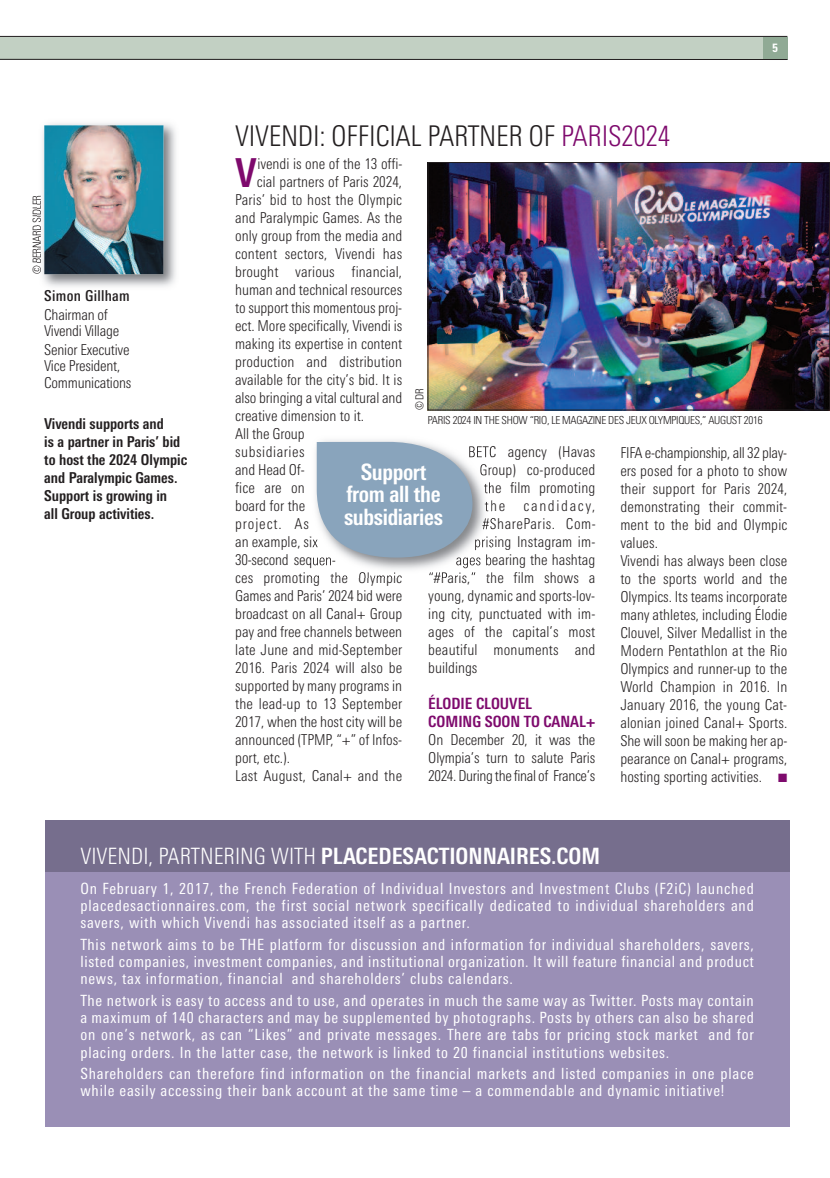
<style>
.page{position:relative;width:830px;height:1178px;background:#fff}
.page>*{position:absolute;margin:0;border:0;box-sizing:border-box;transform-origin:0 0}
.t1{font:700 condensed 39.9px "LT Univers";color:#7e0a6d}
.t2{font:300 condensed 28.5px "LT Univers";letter-spacing:-.01em;color:#231f20}
.t3{font:700 condensed 22.5px/22.5px "LT Univers";letter-spacing:-.015em;color:#fff;text-align:center}
.t4{font:condensed 15.45px/17.2px "LT Univers";letter-spacing:.05em;color:#fff;text-align:justify}
.t5{font:700 condensed 15.45px/18px "LT Univers";color:#7e0a6d}
.t6{font:300 condensed 15px/18px "LT Univers";color:#231f20}
.t7{font:700 condensed 15px/18px "LT Univers";color:#231f20}
.t8{font:300 condensed 15px "LT Univers";letter-spacing:.035em;color:#231f20}
.t9{font:300 condensed 15px "LT Univers";letter-spacing:.11em;color:#231f20}
.t10{font:500 condensed 15px "LT Univers";letter-spacing:.02em;color:#231f20}
.t11{font:300 condensed 15px "LT Univers";letter-spacing:.06em;color:#231f20}
.t12{font:700 condensed 12px "Univers";color:#fff}
.t13{font:300 condensed 11.1px "Univers";letter-spacing:-.025em;color:#231f20}
.s1{color:#7e0a6d}
.s2{font-weight:300}
</style>
<div class="page">
<div style="left:0;top:36px;width:787px;height:24px;background:#c2d0c3"></div>
<div style="left:762px;top:37px;width:25px;height:23px;background:#90aa95"></div>
<hr style="left:0;top:36px;width:787px;height:1px;background:#231f20">
<hr style="left:0;top:59px;width:787px;height:1px;background:#231f20">
<img style="left:429px;top:164px;width:398px;height:244px">
<div style="left:427px;top:162px;width:402px;height:248px;border:1px solid #231f20"></div>
<img style="left:38px;top:123px;width:138px;height:164px">
<img style="left:37px;top:196px;width:4px;height:78px">
<img style="left:44px;top:125px;width:119px;height:149px">
<div style="left:45px;top:820px;width:744px;height:307px;background:#9a8fb6"></div>
<div style="left:45px;top:821px;width:744px;height:51px;background:#766e8d"></div>
<img style="left:310px;top:440px;width:177px;height:137px">
<img style="left:310px;top:572px;width:24px;height:5px">
<img style="left:473px;top:446px;width:18px;height:13px">
<svg style="left:480px;top:464px;width:11px;height:65px"></svg>
<img style="left:475px;top:536px;width:16px;height:14px">
<img style="left:473px;top:554px;width:18px;height:14px">
<img style="left:429px;top:572px;width:61px;height:5px">
<svg style="left:310px;top:442px;width:163px;height:126px;background:#9eb2c4"></svg>
<p class="t13" style="left:33px;top:274px;width:80px;rotate:-90deg">© BERNARD S DI LER</p>
<p class="t10" style="left:44px;top:290px;width:87px">Simon Gillham</p>
<p class="t6" style="left:44px;top:308px;width:76px;line-height:16.5px">Chairman of<br>Vivendi Village</p>
<p class="t6" style="left:44px;top:343px;width:89px;line-height:16.5px">Senior Executive<br>Vice President,<br>Communications</p>
<p class="t7" style="left:44px;top:416px;width:144px">Vivendi supports and<br>is a partner in Paris’ bid to host the 2024 Olympic and Paralympic Games.<br>Support is growing in<br>all Group activities.</p>
<h2 class="t2" style="left:235px;top:125px;width:436px">VIVENDI: OFFICIAL PARTNER OF <span class="s1">PARIS2024</span></h2>
<p class="t12" style="left:772px;top:43px;width:7px">5</p>
<h1 class="t1" style="left:235px;top:158px;width:23px">V</h1>
<p class="t6" style="left:257px;top:156px;width:147px">ivendi is one of the 13 offi-</p>
<p class="t6" style="left:257px;top:174px;width:147px">cial partners of Paris 2024,</p>
<p class="t6" style="left:235px;top:192px;width:168px">Paris’ bid to host the Olympic</p>
<p class="t6" style="left:235px;top:210px;width:168px">and Paralympic Games. As the</p>
<p class="t6" style="left:235px;top:228px;width:168px">only group from the media and</p>
<p class="t6" style="left:235px;top:246px;width:168px">content sectors, Vivendi has</p>
<p class="t6" style="left:235px;top:264px;width:168px">brought various financial,</p>
<p class="t6" style="left:235px;top:282px;width:168px">human and technical resources</p>
<p class="t6" style="left:235px;top:300px;width:168px">to support this momentous proj-</p>
<p class="t6" style="left:235px;top:318px;width:168px">ect. More specifically, Vivendi is</p>
<p class="t6" style="left:235px;top:336px;width:168px">making its expertise in content</p>
<p class="t6" style="left:235px;top:354px;width:168px">production and distribution</p>
<p class="t6" style="left:235px;top:372px;width:168px">available for the city’s bid. It is</p>
<p class="t6" style="left:235px;top:390px;width:168px">also bringing a vital cultural and</p>
<p class="t6" style="left:235px;top:408px;width:130px">creative dimension to it.</p>
<p class="t6" style="left:235px;top:426px;width:71px">All the Group</p>
<p class="t8" style="left:235px;top:446px;width:71px">subsidiaries</p>
<p class="t6" style="left:235px;top:462px;width:71px">and Head Of-</p>
<p class="t6" style="left:235px;top:480px;width:71px">fice are on</p>
<p class="t6" style="left:235px;top:498px;width:72px">board for the</p>
<p class="t11" style="left:235px;top:518px;width:75px">project. As</p>
<p class="t6" style="left:235px;top:534px;width:84px">an example, six</p>
<p class="t6" style="left:235px;top:552px;width:102px">30-second sequen-</p>
<p class="t6" style="left:235px;top:570px;width:168px">ces promoting the Olympic</p>
<p class="t6" style="left:235px;top:588px;width:168px">Games and Paris’ 2024 bid were</p>
<p class="t6" style="left:235px;top:606px;width:168px">broadcast on all Canal+ Group</p>
<p class="t6" style="left:235px;top:624px;width:168px">pay and free channels between</p>
<p class="t6" style="left:235px;top:642px;width:168px">late June and mid-September</p>
<p class="t6" style="left:235px;top:660px;width:168px">2016. Paris 2024 will also be</p>
<p class="t6" style="left:235px;top:678px;width:168px">supported by many programs in</p>
<p class="t6" style="left:235px;top:696px;width:168px">the lead-up to 13 September</p>
<p class="t6" style="left:235px;top:714px;width:168px">2017, when the host city will be</p>
<p class="t6" style="left:235px;top:732px;width:168px">announced (TPMP, “+” of Infos-</p>
<p class="t6" style="left:235px;top:750px;width:56px">port, etc.).</p>
<p class="t6" style="left:235px;top:768px;width:168px">Last August, Canal+ and the</p>
<p class="t13" style="left:415px;top:410px;width:24px;rotate:-90deg">©DR</p>
<p class="t13" style="left:427px;top:416px;width:336px">PARIS 2024 IN THE SHOW “RIO, LE MAGAZINE DES JEUX OLYMPIQUES,” AUGUST 2016</p>
<p class="t6" style="left:468px;top:444px;width:129px">BETC agency (Havas</p>
<p class="t6" style="left:479px;top:462px;width:117px">Group) co-produced</p>
<p class="t6" style="left:483px;top:480px;width:113px">the film promoting</p>
<p class="t9" style="left:484px;top:500px;width:112px">the candidacy,</p>
<p class="t8" style="left:482px;top:518px;width:115px">#ShareParis. Com-</p>
<p class="t6" style="left:474px;top:534px;width:123px">prising Instagram im-</p>
<p class="t6" style="left:455px;top:552px;width:141px">ages bearing the hashtag</p>
<p class="t6" style="left:428px;top:570px;width:168px">“#Paris,” the film shows a</p>
<p class="t6" style="left:428px;top:588px;width:168px">young, dynamic and sports-lov-</p>
<p class="t6" style="left:428px;top:606px;width:168px">ing city, punctuated with im-</p>
<p class="t6" style="left:428px;top:624px;width:168px">ages of the capital’s most</p>
<p class="t6" style="left:428px;top:642px;width:168px">beautiful monuments and</p>
<p class="t6" style="left:428px;top:660px;width:51px">buildings</p>
<p class="t5" style="left:428px;top:696px;width:168px">ÉLODIE CLOUVEL<br>COMING SOON TO CANAL+</p>
<p class="t6" style="left:428px;top:732px;width:168px;text-align:justify">On December 20, it was the Olympia’s turn to salute Paris 2024. During the final of France’s</p>
<p class="t6" style="left:620px;top:445px;width:168px">FIFA e-championship, all 32 play&shy;ers posed for a photo to show their support for Paris 2024, demonstrating their commit&shy;ment to the bid and Olympic values.<br>Vivendi has always been close to the sports world and the<br>Olympics. Its teams incorporate many athletes, including Élodie<br>Clouvel, Silver Medallist in the<br>Modern Pentathlon at the Rio<br>Olympics and runner-up to the<br>World Champion in 2016. In<br>January 2016, the young Cat&shy;alonian joined Canal+ Sports.<br>She will soon be making her ap&shy;pearance on Canal+ programs, hosting sporting activities. <span class="s1">■</span></p>
<h3 class="t3" style="left:344px;top:463px;width:100px">Support from all the subsidiaries</h3>
<h3 class="t3" style="left:80px;top:846px;width:521px"><span class="s2">VIVENDI, PARTNERING WITH</span> PLACEDESACTIONNAIRES.COM</h3>
<p class="t4" style="left:80px;top:881px;width:674px">On February 1, 2017, the French Federation of Individual Investors and Investment Clubs (F2iC) launched placedesactionnaires.com, the first social network specifically dedicated to individual shareholders and savers, with which Vivendi has associated itself as a partner.</p>
<p class="t4" style="left:80px;top:937px;width:674px">This network aims to be THE platform for discussion and information for individual shareholders, savers, listed companies, investment companies, and institutional organization. It will feature financial and product news, tax information, financial and shareholders’ clubs calendars.</p>
<p class="t4" style="left:80px;top:993px;width:674px">The network is easy to access and to use, and operates in much the same way as Twitter. Posts may contain a maximum of 140 characters and may be supplemented by photographs. Posts by others can also be shared on one’s network, as can “Likes” and private messages. There are tabs for pricing stock market and for placing orders. In the latter case, the network is linked to 20 financial institutions websites.</p>
<p class="t4" style="left:80px;top:1066px;width:674px">Shareholders can therefore find information on the financial markets and listed companies in one place while easily accessing their bank account at the same time – a commendable and dynamic initiative!</p>
</div>
